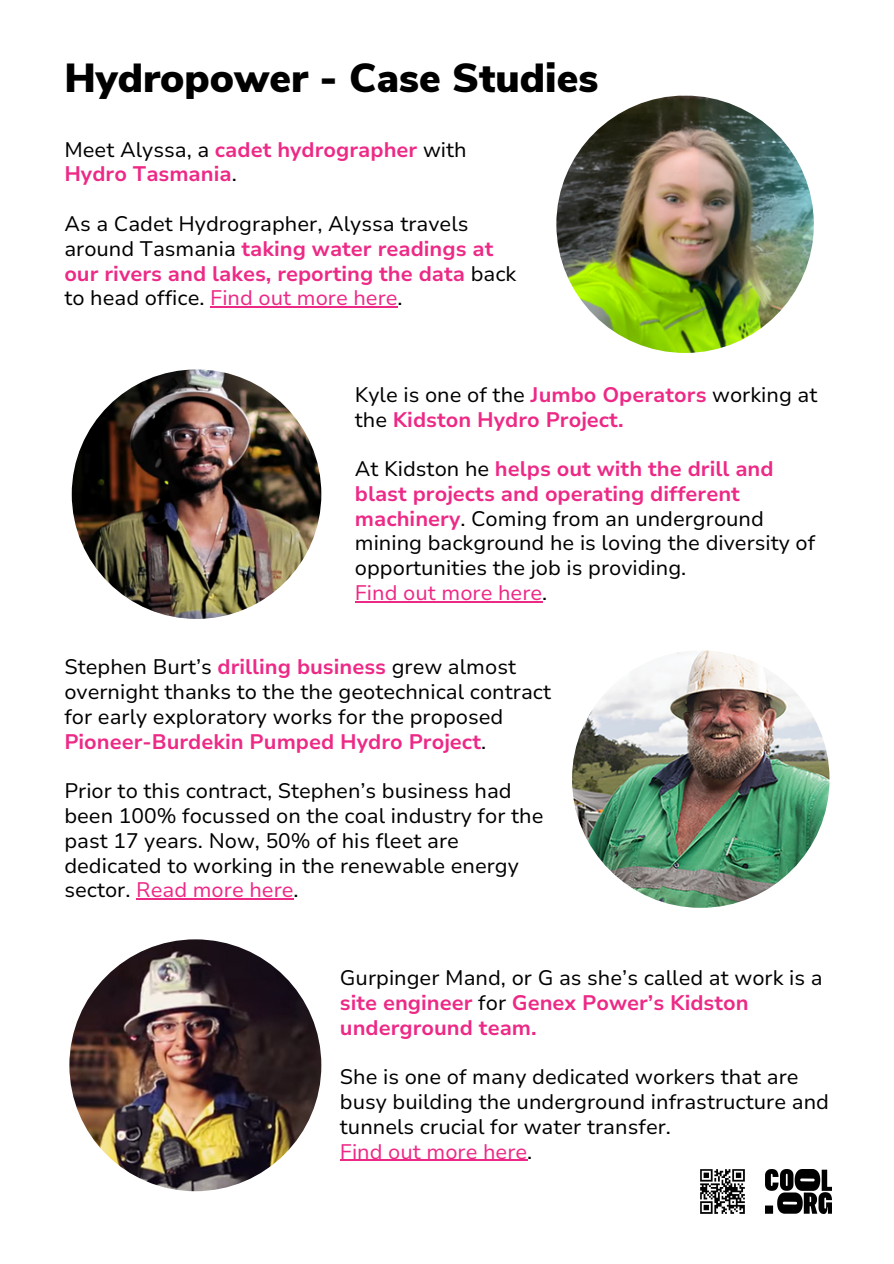
<style>
.page{position:relative;width:894px;height:1264px;background:#fff}
.page>*{position:absolute;margin:0;border:0;box-sizing:border-box;transform-origin:0 0}
.t1{font:900 40.5px "Nunito Sans";color:#000}
.t2{font:21px/24.8px "Nunito Sans 10 pt";color:#000}
.t3{font:700 21px/24.8px "Nunito Sans 10 pt";color:#ed2986}
.t4{font:21px "Nunito Sans 10 pt";color:#ed2986}
.s1{font-weight:400;color:#000}
.s2{font-weight:700;color:#ed2986}
.s3{color:#ed2986}
.s4{color:#000}
</style>
<div class="page">
<img style="left:765px;top:1169px;width:66px;height:44px">
<img style="left:700px;top:1169px;width:44px;height:44px">
<img style="left:556px;top:96px;width:257px;height:257px;border-radius:50%">
<img style="left:72px;top:369px;width:249px;height:250px;border-radius:50%">
<img style="left:572px;top:650px;width:257px;height:257px;border-radius:50%">
<hr style="left:210px;top:306px;width:187px;height:1px;background:#ed2986">
<hr style="left:355px;top:601px;width:187px;height:1px;background:#ed2986">
<hr style="left:136px;top:898px;width:157px;height:1px;background:#ed2986">
<img style="left:69px;top:939px;width:252px;height:252px;border-radius:50%">
<hr style="left:340px;top:1159px;width:187px;height:1px;background:#ed2986">
<p class="t1" style="left:64px;top:51px;width:535px">Hydropower - Case Studies</p>
<p class="t3" style="left:64px;top:137px;width:404px"><span class="s1">Meet Alyssa, a</span> cadet hydrographer <span class="s1">with<br></span>Hydro Tasmania<span class="s1">.</span></p>
<p class="t2" style="left:64px;top:212px;width:453px">As a Cadet Hydrographer, Alyssa travels around Tasmania <span class="s2">taking water readings at our rivers and lakes, reporting the data</span> back to head office. <span class="s3">Find out more here</span>.</p>
<p class="t3" style="left:355px;top:382px;width:464px"><span class="s1">Kyle is one of the</span> Jumbo Operators <span class="s1">working at the</span> Kidston Hydro Project.</p>
<p class="t2" style="left:355px;top:457px;width:462px">At Kidston he <span class="s2">helps out with the drill and blast projects and operating different machinery</span>. Coming from an underground mining background he is loving the diversity of opportunities the job is providing.</p>
<p class="t4" style="left:355px;top:578px;width:194px">Find out more here<span class="s4">.</span></p>
<p class="t2" style="left:64px;top:655px;width:488px">Stephen Burt’s <span class="s2">drilling business</span> grew almost overnight thanks to the the geotechnical contract for early exploratory works for the proposed <span class="s2">Pioneer-Burdekin Pumped Hydro Project</span>.</p>
<p class="t2" style="left:64px;top:779px;width:480px">Prior to this contract, Stephen’s business had been 100% focussed on the coal industry for the past 17 years. Now, 50% of his fleet are dedicated to working in the renewable energy sector. <span class="s3">Read more here</span>.</p>
<p class="t3" style="left:340px;top:966px;width:484px"><span class="s1">Gurpinger Mand, or G as she’s called at work is a </span>site engineer <span class="s1">for</span> Genex Power’s Kidston underground team.</p>
<p class="t2" style="left:340px;top:1065px;width:490px">She is one of many dedicated workers that are busy building the underground infrastructure and tunnels crucial for water transfer.</p>
<p class="t4" style="left:340px;top:1137px;width:194px">Find out more here<span class="s4">.</span></p>
</div>
